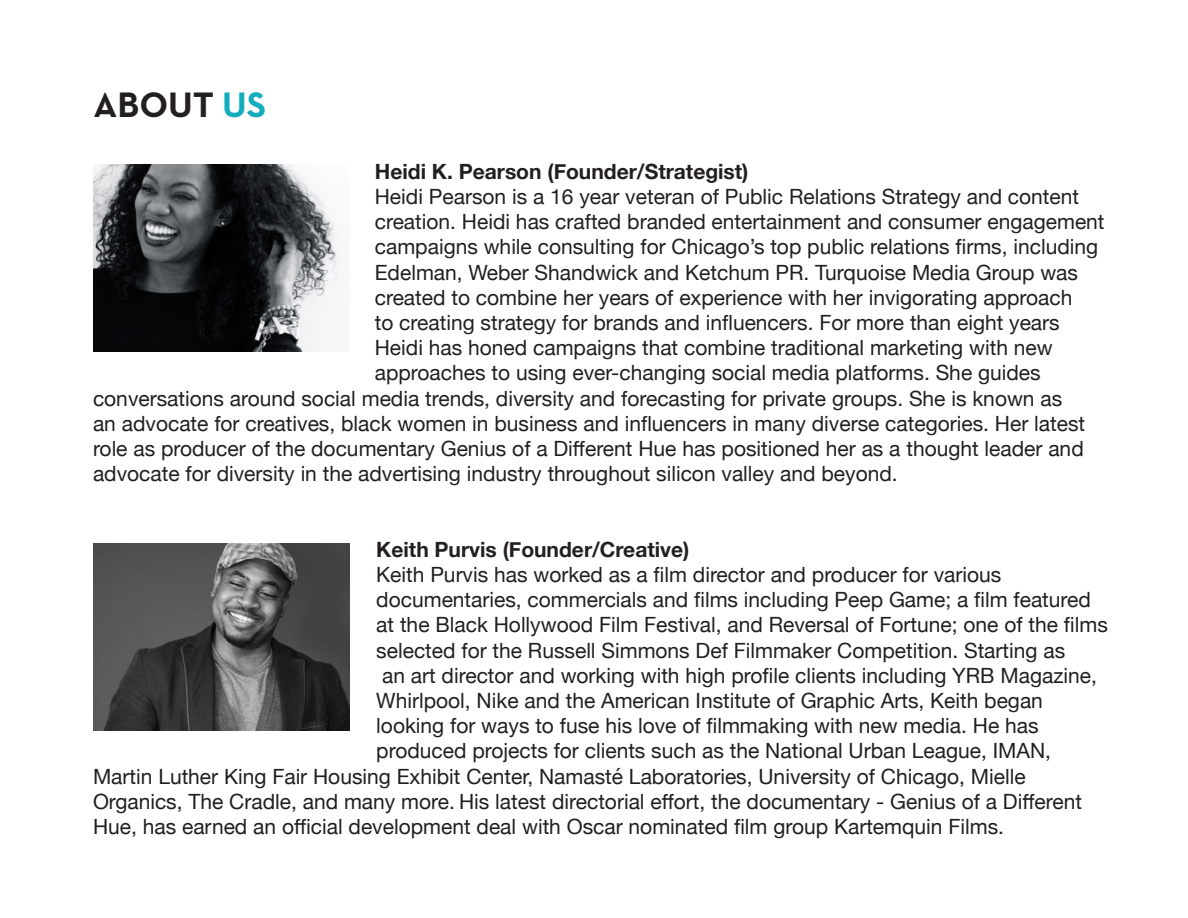
<style>
.page{position:relative;width:1188px;height:918px;background:#fff}
.page>*{position:absolute;margin:0;border:0;box-sizing:border-box;transform-origin:0 0}
.t1{font:700 36px "Neutra Text";color:#231f20}
.t2{font:21px/25.2px "Helvetica Neue";color:#231f20}
.t3{font:700 21px "Helvetica Neue";color:#231f20}
.s1{color:#14adbe}
</style>
<div class="page">
<img style="left:93px;top:164px;width:246px;height:187px">
<img style="left:93px;top:543px;width:256px;height:187px">
<p class="t1" style="left:94px;top:82px;width:174px">ABOUT <span class="s1">US</span></p>
<p class="t3" style="left:375px;top:155px;width:375px">Heidi K. Pearson (Founder/Strategist)</p>
<p class="t2" style="left:375px;top:185px;width:706px">Heidi Pearson is a 16 year veteran of Public Relations Strategy and content</p>
<p class="t2" style="left:375px;top:210px;width:731px">creation. Heidi has crafted branded entertainment and consumer engagement</p>
<p class="t2" style="left:375px;top:236px;width:725px">campaigns while consulting for Chicago’s top public relations firms, including</p>
<p class="t2" style="left:375px;top:261px;width:705px">Edelman, Weber Shandwick and Ketchum PR. Turquoise Media Group was</p>
<p class="t2" style="left:375px;top:286px;width:699px">created to combine her years of experience with her invigorating approach</p>
<p class="t2" style="left:375px;top:311px;width:686px">to creating strategy for brands and influencers. For more than eight years</p>
<p class="t2" style="left:375px;top:336px;width:679px">Heidi has honed campaigns that combine traditional marketing with new</p>
<p class="t2" style="left:375px;top:362px;width:667px">approaches to using ever-changing social media platforms. She guides</p>
<p class="t2" style="left:93px;top:387px;width:971px">conversations around social media trends, diversity and forecasting for private groups. She is known as</p>
<p class="t2" style="left:93px;top:412px;width:994px">an advocate for creatives, black women in business and influencers in many diverse categories. Her latest</p>
<p class="t2" style="left:93px;top:437px;width:992px">role as producer of the documentary Genius of a Different Hue has positioned her as a thought leader and</p>
<p class="t2" style="left:93px;top:462px;width:806px">advocate for diversity in the advertising industry throughout silicon valley and beyond.</p>
<p class="t3" style="left:376px;top:533px;width:315px">Keith Purvis (Founder/Creative)</p>
<p class="t2" style="left:376px;top:563px;width:733px">Keith Purvis has worked as a film director and producer for various documentaries, commercials and films including Peep Game; a film featured at the Black Hollywood Film Festival, and Reversal of Fortune; one of the films selected for the Russell Simmons Def Filmmaker Competition. Starting as</p>
<p class="t2" style="left:382px;top:664px;width:716px">an art director and working with high profile clients including YRB Magazine,</p>
<p class="t2" style="left:376px;top:689px;width:668px">Whirlpool, Nike and the American Institute of Graphic Arts, Keith began</p>
<p class="t2" style="left:376px;top:714px;width:664px">looking for ways to fuse his love of filmmaking with new media. He has</p>
<p class="t2" style="left:376px;top:740px;width:676px">produced projects for clients such as the National Urban League, IMAN,</p>
<p class="t2" style="left:93px;top:765px;width:934px">Martin Luther King Fair Housing Exhibit Center, Namasté Laboratories, University of Chicago, Mielle</p>
<p class="t2" style="left:93px;top:790px;width:990px">Organics, The Cradle, and many more. His latest directorial effort, the documentary - Genius of a Different</p>
<p class="t2" style="left:93px;top:815px;width:913px">Hue, has earned an official development deal with Oscar nominated film group Kartemquin Films.</p>
</div>
